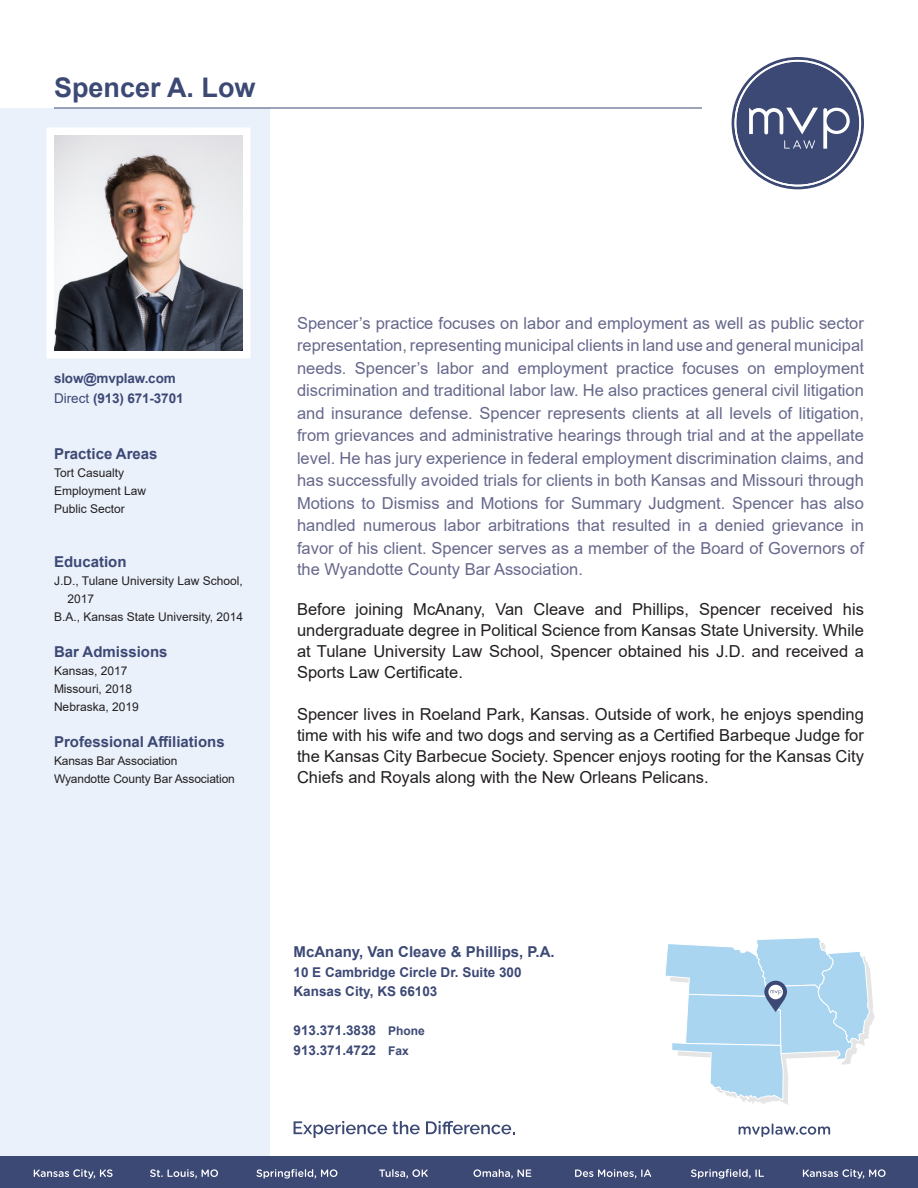
<style>
.page{position:relative;width:918px;height:1188px;background:#fff}
.page>*{position:absolute;margin:0;border:0;box-sizing:border-box;transform-origin:0 0}
.t1{font:700 27px "Arial";color:#3d4975}
.t2{font:16.5px/22.5px "Arial";color:#66688c;text-align:justify}
.t3{font:16.5px/21px "Arial";color:#231f20;text-align:justify}
.t4{font:700 15px "Arial";color:#3d4975}
.t5{font:700 13.5px "Arial";color:#3d4975}
.t6{font:12px/18px "Arial";color:#231f20}
.s1{font-weight:400}
.s2{font-size:12px}
</style>
<div class="page">
<svg style="left:732px;top:57px;width:132px;height:132px"></svg>
<div style="left:0;top:108px;width:270px;height:1080px;background:#eaf1fb"></div>
<hr style="left:54px;top:108px;width:648px;height:1px;background:#3d4975">
<div style="left:0;top:1156px;width:918px;height:32px;background:#3d4975"></div>
<svg style="left:34px;top:1169px;width:79px;height:10px"></svg>
<svg style="left:803px;top:1169px;width:83px;height:10px"></svg>
<svg style="left:150px;top:1169px;width:68px;height:9px"></svg>
<svg style="left:691px;top:1169px;width:73px;height:10px"></svg>
<svg style="left:575px;top:1169px;width:76px;height:9px"></svg>
<svg style="left:473px;top:1169px;width:58px;height:9px"></svg>
<svg style="left:379px;top:1169px;width:49px;height:9px"></svg>
<svg style="left:257px;top:1169px;width:80px;height:10px"></svg>
<svg style="left:294px;top:1121px;width:126px;height:17px"></svg>
<svg style="left:426px;top:1121px;width:88px;height:13px"></svg>
<svg style="left:739px;top:1124px;width:91px;height:13px"></svg>
<svg style="left:47px;top:128px;width:203px;height:230px"></svg>
<svg style="left:665px;top:938px;width:210px;height:167px"></svg>
<p class="t1" style="left:54px;top:69px;width:203px">Spencer A. Low</p>
<p class="t5" style="left:54px;top:369px;width:123px">slow@mvplaw.com</p>
<p class="t5" style="left:54px;top:388px;width:131px"><span class="s1">Direct</span> (913) 671-3701</p>
<p class="t4" style="left:54px;top:444px;width:105px">Practice Areas</p>
<p class="t6" style="left:54px;top:464px;width:72px">Tort Casualty</p>
<p class="t6" style="left:54px;top:482px;width:94px">Employment Law</p>
<p class="t6" style="left:54px;top:500px;width:72px">Public Sector</p>
<p class="t4" style="left:54px;top:552px;width:74px">Education</p>
<p class="t6" style="left:68px;top:572px;width:177px;text-indent:-14px">J.D., Tulane University Law School,<br>2017</p>
<p class="t6" style="left:54px;top:608px;width:191px">B.A., Kansas State University, 2014</p>
<p class="t4" style="left:54px;top:642px;width:115px">Bar Admissions</p>
<p class="t6" style="left:54px;top:662px;width:75px">Kansas, 2017</p>
<p class="t6" style="left:54px;top:680px;width:80px">Missouri, 2018</p>
<p class="t6" style="left:54px;top:698px;width:86px">Nebraska, 2019</p>
<p class="t4" style="left:54px;top:732px;width:172px">Professional Affiliations</p>
<p class="t6" style="left:54px;top:752px;width:125px">Kansas Bar Association</p>
<p class="t6" style="left:54px;top:770px;width:182px">Wyandotte County Bar Association</p>
<p class="t2" style="left:297px;top:312px;width:569px">Spencer’s practice focuses on labor and employment as well as public sector representation, representing municipal clients in land use and general municipal needs. Spencer’s labor and employment practice focuses on employment discrimination and traditional labor law. He also practices general civil litigation and insurance defense. Spencer represents clients at all levels of litigation, from grievances and administrative hearings through trial and at the appellate level. He has jury experience in federal employment discrimination claims, and has successfully avoided trials for clients in both Kansas and Missouri through Motions to Dismiss and Motions for Summary Judgment. Spencer has also handled numerous labor arbitrations that resulted in a denied grievance in favor of his client. Spencer serves as a member of the Board of Governors of</p>
<p class="t2" style="left:297px;top:558px;width:288px">the Wyandotte County Bar Association.</p>
<p class="t3" style="left:297px;top:598px;width:569px">Before joining McAnany, Van Cleave and Phillips, Spencer received his undergraduate degree in Political Science from Kansas State University. While at Tulane University Law School, Spencer obtained his J.D. and received a Sports Law Certificate.</p>
<p class="t3" style="left:297px;top:703px;width:569px">Spencer lives in Roeland Park, Kansas. Outside of work, he enjoys spending time with his wife and two dogs and serving as a Certified Barbeque Judge for the Kansas City Barbecue Society. Spencer enjoys rooting for the Kansas City Chiefs and Royals along with the New Orleans Pelicans.</p>
<p class="t4" style="left:294px;top:942px;width:263px">McAnany, Van Cleave &amp; Phillips, P.A.</p>
<p class="t5" style="left:294px;top:963px;width:230px">10 E Cambridge Circle Dr. Suite 300</p>
<p class="t5" style="left:294px;top:982px;width:145px">Kansas City, KS 66103</p>
<p class="t5" style="left:294px;top:1021px;width:133px">913.371.3838 <span class="s2">Phone</span></p>
<p class="t5" style="left:294px;top:1041px;width:117px">913.371.4722 <span class="s2">Fax</span></p>
</div>
